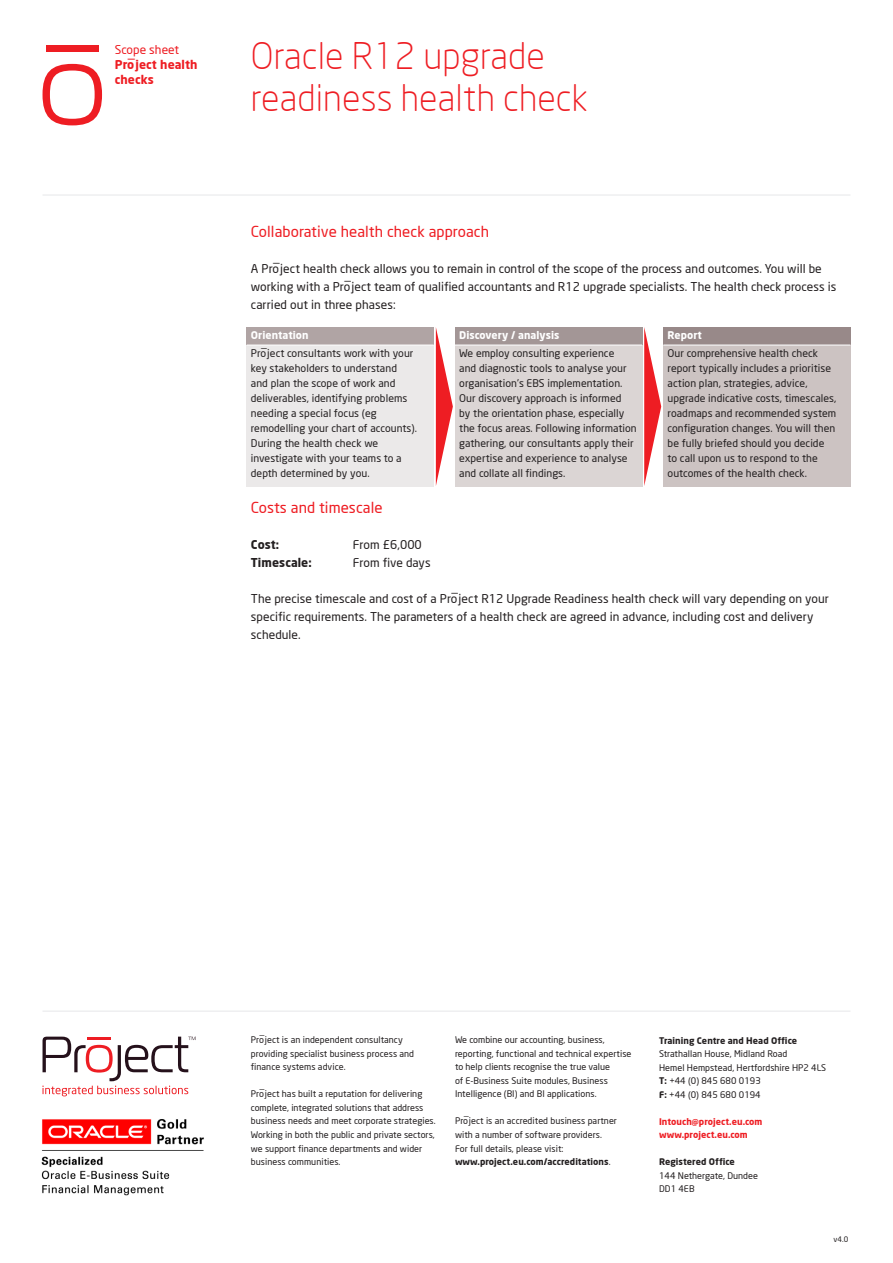
<style>
.page{position:relative;width:893px;height:1263px;background:#fff}
.page>*{position:absolute;margin:0;border:0;box-sizing:border-box;transform-origin:0 0}
.Project__-_document{font:300 36px/42px "Neo Sans";letter-spacing:.005em;color:#ee1d23}
.Project__-_text_head{font:15px "Neo Sans";letter-spacing:.005em;color:#ee1d23}
.Project__-_body_text{font:12px/18px "Neo Sans";letter-spacing:.005em;color:#231f20}
.Project__-_text_head-2{font:12px/18px "Neo Sans";letter-spacing:.005em;color:#231f20}
.Project__-_document-2{font:700 12px/15px "Neo Sans";letter-spacing:.005em;color:#ee1d23}
.Project__-_body_text-2{font:700 12px "Neo Sans";letter-spacing:.005em;color:#231f20}
.Project__-_document-3{font:12px "Neo Sans";letter-spacing:.005em;color:#ee1d23}
.Project__-_table_tex{font:10.5px/15px "Neo Sans";letter-spacing:.005em;color:#231f20}
.Project__-_table_hea{font:700 10.5px "Neo Sans";letter-spacing:.005em;color:#fff}
.Project__-_footer_te{font:9px/13.5px "Neo Sans";letter-spacing:.005em;color:#231f20}
.Project__-_footer_te-2{font:700 9px "Neo Sans";letter-spacing:.005em;color:#231f20}
.Project__-_footer_te-3{font:700 9px "Neo Sans";letter-spacing:.005em;color:#ee1d23}
.Project__-_paragraph{font:7.5px "Neo Sans";color:#231f20}
.s1{font-weight:700}
</style>
<div class="page">
<div style="left:46px;top:45px;width:52px;height:6px;background:#ee1d23"></div>
<svg style="left:43px;top:64px;width:59px;height:61px"></svg>
<hr style="left:43px;top:195px;width:807px;height:1px;background:#e6e7e9">
<hr style="left:43px;top:1011px;width:807px;height:1px;background:#e6e7e9">
<svg style="left:43px;top:1037px;width:153px;height:59px"></svg>
<div style="left:247px;top:327px;width:187px;height:18px;background:#b0a4a4"></div>
<div style="left:455px;top:327px;width:187px;height:18px;background:#a39696"></div>
<div style="left:663px;top:327px;width:187px;height:18px;background:#988989"></div>
<div style="left:247px;top:345px;width:187px;height:141px;background:#ebe9e9"></div>
<div style="left:455px;top:345px;width:187px;height:141px;background:#dbd5d4"></div>
<div style="left:663px;top:345px;width:187px;height:141px;background:#ccc3c2"></div>
<hr style="left:247px;top:345px;width:187px;height:1px;background:#fff">
<hr style="left:455px;top:345px;width:187px;height:1px;background:#fff">
<hr style="left:663px;top:345px;width:187px;height:1px;background:#fff">
<svg style="left:436px;top:328px;width:17px;height:157px"></svg>
<svg style="left:644px;top:327px;width:17px;height:159px"></svg>
<img style="left:41px;top:1119px;width:163px;height:77px">
<p class="Project__-_document-3" style="left:115px;top:42px;width:66px">Scope sheet</p>
<p class="Project__-_document-2" style="left:115px;top:57px;width:84px">Pro¯ject health checks</p>
<p class="Project__-_document" style="left:251px;top:35px;width:338px">Oracle R12 upgrade readiness health check</p>
<p class="Project__-_text_head" style="left:251px;top:222px;width:240px">Collaborative health check approach</p>
<p class="Project__-_body_text" style="left:251px;top:259px;width:587px">A Pro¯ject health check allows you to remain in control of the scope of the process and outcomes. You will be working with a Pro¯ject team of qualified accountants and R12 upgrade specialists. The health check process is carried out in three phases:</p>
<p class="Project__-_table_hea" style="left:251px;top:328px;width:59px">Orientation</p>
<p class="Project__-_table_hea" style="left:459px;top:328px;width:102px">Discovery / analysis</p>
<p class="Project__-_table_hea" style="left:668px;top:328px;width:36px">Report</p>
<p class="Project__-_table_tex" style="left:251px;top:345px;width:168px">Pro¯ject consultants work with your key stakeholders to understand<br>and plan the scope of work and deliverables, identifying problems needing a special focus (eg remodelling your chart of accounts).<br>During the health check we investigate with your teams to a depth determined by you.</p>
<p class="Project__-_table_tex" style="left:459px;top:345px;width:179px">We employ consulting experience<br>and diagnostic tools to analyse your organisation’s EBS implementation.<br>Our discovery approach is informed<br>by the orientation phase, especially the focus areas. Following information gathering, our consultants apply their expertise and experience to analyse and collate all findings.</p>
<p class="Project__-_table_tex" style="left:668px;top:345px;width:170px">Our comprehensive health check report typically includes a prioritise action plan, strategies, advice, upgrade indicative costs, timescales, roadmaps and recommended system configuration changes. You will then be fully briefed should you decide to call upon us to respond to the outcomes of the health check.</p>
<p class="Project__-_text_head" style="left:251px;top:498px;width:133px">Costs and timescale</p>
<p class="Project__-_body_text-2" style="left:251px;top:537px;width:30px">Cost:</p>
<p class="Project__-_body_text" style="left:353px;top:535px;width:70px">From £6,000</p>
<p class="Project__-_body_text-2" style="left:251px;top:555px;width:62px">Timescale:</p>
<p class="Project__-_body_text" style="left:353px;top:553px;width:79px">From five days</p>
<p class="Project__-_text_head-2" style="left:251px;top:589px;width:579px">The precise timescale and cost of a Pro¯ject R12 Upgrade Readiness health check will vary depending on your specific requirements. The parameters of a health check are agreed in advance, including cost and delivery schedule.</p>
<p class="Project__-_footer_te" style="left:251px;top:1033px;width:165px">Pro¯ject is an independent consultancy providing specialist business process and finance systems advice.</p>
<p class="Project__-_footer_te" style="left:251px;top:1087px;width:186px">Pro¯ject has built a reputation for delivering complete, integrated solutions that address business needs and meet corporate strategies.<br>Working in both the public and private sectors, we support finance departments and wider business communities.</p>
<p class="Project__-_footer_te" style="left:455px;top:1033px;width:178px">We combine our accounting, business, reporting, functional and technical expertise to help clients recognise the true value<br>of E-Business Suite modules, Business Intelligence (BI) and BI applications.</p>
<p class="Project__-_footer_te" style="left:455px;top:1114px;width:164px">Pro¯ject is an accredited business partner with a number of software providers.<br>For full details, please visit: <span class="s1">www.project.eu.com/accreditations</span>.</p>
<p class="Project__-_footer_te-2" style="left:659px;top:1034px;width:139px">Training Centre and Head Office</p>
<p class="Project__-_footer_te" style="left:659px;top:1047px;width:169px">Strathallan House, Midland Road<br>Hemel Hempstead, Hertfordshire HP2 4LS</p>
<p class="Project__-_footer_te" style="left:659px;top:1074px;width:103px"><span class="s1">T:</span> +44 (0) 845 680 0193</p>
<p class="Project__-_footer_te" style="left:659px;top:1087px;width:103px"><span class="s1">F:</span> +44 (0) 845 680 0194</p>
<p class="Project__-_footer_te-3" style="left:659px;top:1115px;width:105px">Intouch@project.eu.com</p>
<p class="Project__-_footer_te-3" style="left:659px;top:1129px;width:90px">www.project.eu.com</p>
<p class="Project__-_footer_te-2" style="left:659px;top:1156px;width:77px">Registered Office</p>
<p class="Project__-_footer_te" style="left:659px;top:1168px;width:100px">144 Nethergate, Dundee</p>
<p class="Project__-_footer_te" style="left:659px;top:1182px;width:37px">DD1 4EB</p>
<p class="Project__-_paragraph" style="left:833px;top:1235px;width:16px">v4.0</p>
</div>
